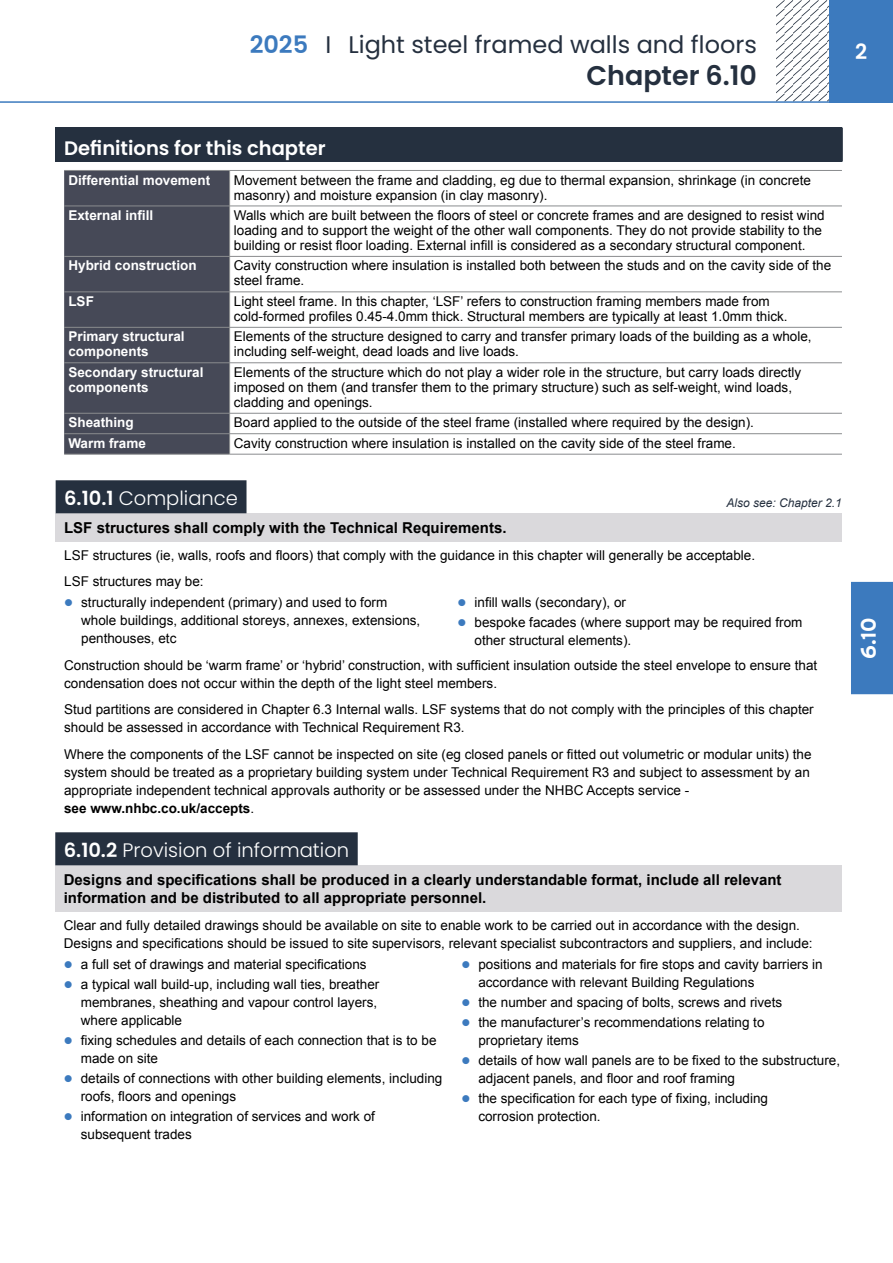
<style>
.page{position:relative;width:893px;height:1263px;background:#fff}
.page>*{position:absolute;margin:0;border:0;box-sizing:border-box;transform-origin:0 0}
.t1{font:600 27px "Poppins";color:#25303f}
.t2{font:24px "Poppins";color:#25303f}
.t3{font:700 21px "Interstate";color:#fff}
.t4{font:600 21px "Poppins";color:#fff}
.t5{font:300 19.5px "Poppins";color:#fff}
.t6{font:600 19.5px "Poppins";color:#fff}
.t7{font:700 15px/18px "Arial";color:#000}
.t8{font:13.5px/18px "Arial";color:#000}
.t9{font:700 13.5px/15px "Arial";color:#fff}
.t10{font:italic 12px "Arial";color:#25303f}
.s1{font-weight:600;color:#3c7abe}
.s2{font-weight:600}
.s3{font-weight:700}
</style>
<div class="page">
<svg style="left:776px;top:0;width:53px;height:101px"></svg>
<div style="left:829px;top:0;width:64px;height:102px;background:#3c7abe"></div>
<hr style="left:0;top:101px;width:893px;height:2px;background:#3c7abe">
<div style="left:851px;top:581px;width:42px;height:114px;background:#3c7abe"></div>
<div style="left:56px;top:128px;width:786px;height:34px;background:#25303f"></div>
<div style="left:56px;top:513px;width:786px;height:28px;background:#dad9dc"></div>
<hr style="left:55px;top:128px;width:1px;height:34px;background:#25303f">
<hr style="left:842px;top:128px;width:1px;height:34px;background:#25303f">
<svg style="left:64px;top:171px;width:165px;height:283px;background:#484b59"></svg>
<hr style="left:64px;top:170px;width:166px;height:1px;background:#8a8c8e">
<hr style="left:230px;top:170px;width:612px;height:1px;background:#8a8c8e">
<hr style="left:229px;top:171px;width:1px;height:35px;background:#8a8c8e">
<hr style="left:64px;top:206px;width:166px;height:1px;background:#8a8c8e">
<hr style="left:230px;top:206px;width:612px;height:1px;background:#8a8c8e">
<hr style="left:229px;top:206px;width:1px;height:50px;background:#8a8c8e">
<hr style="left:64px;top:256px;width:166px;height:1px;background:#8a8c8e">
<hr style="left:230px;top:256px;width:612px;height:1px;background:#8a8c8e">
<hr style="left:229px;top:257px;width:1px;height:34px;background:#8a8c8e">
<hr style="left:64px;top:291px;width:166px;height:1px;background:#8a8c8e">
<hr style="left:230px;top:291px;width:612px;height:1px;background:#8a8c8e">
<hr style="left:229px;top:292px;width:1px;height:35px;background:#8a8c8e">
<hr style="left:64px;top:327px;width:166px;height:1px;background:#8a8c8e">
<hr style="left:230px;top:327px;width:612px;height:1px;background:#8a8c8e">
<hr style="left:229px;top:328px;width:1px;height:34px;background:#8a8c8e">
<hr style="left:64px;top:362px;width:166px;height:1px;background:#8a8c8e">
<hr style="left:230px;top:362px;width:612px;height:1px;background:#8a8c8e">
<hr style="left:229px;top:363px;width:1px;height:50px;background:#8a8c8e">
<hr style="left:64px;top:413px;width:166px;height:1px;background:#8a8c8e">
<hr style="left:230px;top:413px;width:612px;height:1px;background:#8a8c8e">
<hr style="left:64px;top:433px;width:166px;height:1px;background:#8a8c8e">
<hr style="left:230px;top:433px;width:612px;height:1px;background:#8a8c8e">
<svg style="left:229px;top:414px;width:1px;height:40px"></svg>
<hr style="left:64px;top:454px;width:166px;height:1px;background:#8a8c8e">
<hr style="left:230px;top:454px;width:612px;height:1px;background:#8a8c8e">
<div style="left:56px;top:480px;width:190px;height:33px;background:#25303f"></div>
<div style="left:55px;top:865px;width:787px;height:47px;background:#dad9dc"></div>
<div style="left:55px;top:832px;width:303px;height:33px;background:#25303f"></div>
<h2 class="t2" style="left:250px;top:31px;width:509px"><span class="s1">2025</span> I Light steel framed walls and floors</h2>
<h1 class="t1" style="left:586px;top:60px;width:172px">Chapter 6.10</h1>
<h3 class="t4" style="left:855px;top:40px;width:14px">2</h3>
<h3 class="t6" style="left:64px;top:137px;width:263px">Definitions for this chapter</h3>
<p class="t9" style="left:68px;top:173px;width:143px">Differential movement</p>
<p class="t8" style="left:234px;top:172px;width:579px;line-height:15px">Movement between the frame and cladding, eg due to thermal expansion, shrinkage (in concrete masonry) and moisture expansion (in clay masonry).</p>
<p class="t9" style="left:68px;top:208px;width:86px">External infill</p>
<p class="t8" style="left:234px;top:208px;width:592px;line-height:15px">Walls which are built between the floors of steel or concrete frames and are designed to resist wind loading and to support the weight of the other wall components. They do not provide stability to the building or resist floor loading. External infill is considered as a secondary structural component.</p>
<p class="t9" style="left:68px;top:259px;width:130px">Hybrid construction</p>
<p class="t8" style="left:234px;top:258px;width:599px;line-height:15px">Cavity construction where insulation is installed both between the studs and on the cavity side of the steel frame.</p>
<p class="t9" style="left:68px;top:294px;width:27px">LSF</p>
<p class="t8" style="left:234px;top:294px;width:555px;line-height:15px">Light steel frame. In this chapter, ‘LSF’ refers to construction framing members made from cold-formed profiles 0.45-4.0mm thick. Structural members are typically at least 1.0mm thick.</p>
<p class="t9" style="left:68px;top:330px;width:118px">Primary structural components</p>
<p class="t8" style="left:234px;top:329px;width:579px;line-height:15px">Elements of the structure designed to carry and transfer primary loads of the building as a whole, including self-weight, dead loads and live loads.</p>
<p class="t9" style="left:68px;top:365px;width:137px">Secondary structural components</p>
<p class="t8" style="left:234px;top:365px;width:569px;line-height:15px">Elements of the structure which do not play a wider role in the structure, but carry loads directly imposed on them (and transfer them to the primary structure) such as self-weight, wind loads, cladding and openings.</p>
<p class="t9" style="left:68px;top:415px;width:67px">Sheathing</p>
<p class="t8" style="left:234px;top:414px;width:522px">Board applied to the outside of the steel frame (installed where required by the design).</p>
<p class="t9" style="left:68px;top:436px;width:79px">Warm frame</p>
<p class="t8" style="left:234px;top:434px;width:503px">Cavity construction where insulation is installed on the cavity side of the steel frame.</p>
<h3 class="t5" style="left:64px;top:487px;width:175px"><span class="s2">6.10.1</span> Compliance</h3>
<p class="t7" style="left:64px;top:519px;width:444px">LSF structures shall comply with the Technical Requirements.</p>
<p class="t8" style="left:64px;top:542px;width:693px;line-height:26.5px">LSF structures (ie, walls, roofs and floors) that comply with the guidance in this chapter will generally be acceptable.<br>LSF structures may be:</p>
<p class="t8" style="left:81px;top:593px;width:341px">structurally independent (primary) and used to form whole buildings, additional storeys, annexes, extensions, penthouses, etc</p>
<p class="t8" style="left:474px;top:592px;width:329px;line-height:20.1px">infill walls (secondary), or<br>bespoke facades (where support may be required from</p>
<p class="t10" style="left:726px;top:495px;width:117px">Also see: Chapter 2.1</p>
<p class="t8" style="left:64px;top:628px;width:755px;line-height:24.9px;text-indent:410px">other structural elements).<br>Construction should be ‘warm frame’ or ‘hybrid’ construction, with sufficient insulation outside the steel envelope to ensure that</p>
<p class="t8" style="left:64px;top:670px;width:751px;line-height:26.5px">condensation does not occur within the depth of the light steel members.<br>Stud partitions are considered in Chapter 6.3 Internal walls. LSF systems that do not comply with the principles of this chapter</p>
<p class="t8" style="left:64px;top:714px;width:749px;line-height:26.5px">should be assessed in accordance with Technical Requirement R3.<br>Where the components of the LSF cannot be inspected on site (eg closed panels or fitted out volumetric or modular units) the</p>
<p class="t8" style="left:64px;top:763px;width:747px">system should be treated as a proprietary building system under Technical Requirement R3 and subject to assessment by an appropriate independent technical approvals authority or be assessed under the NHBC Accepts service -<br><span class="s3">see www.nhbc.co.uk/accepts</span>.</p>
<h3 class="t5" style="left:64px;top:839px;width:287px"><span class="s2">6.10.2</span> Provision of information</h3>
<p class="t7" style="left:64px;top:871px;width:719px">Designs and specifications shall be produced in a clearly understandable format, include all relevant information and be distributed to all appropriate personnel.</p>
<p class="t8" style="left:64px;top:917px;width:750px">Clear and fully detailed drawings should be available on site to enable work to be carried out in accordance with the design.<br>Designs and specifications should be issued to site supervisors, relevant specialist subcontractors and suppliers, and include:</p>
<p class="t8" style="left:81px;top:954px;width:300px;line-height:20.1px">a full set of drawings and material specifications<br>a typical wall build-up, including wall ties, breather</p>
<p class="t8" style="left:81px;top:993px;width:298px">membranes, sheathing and vapour control layers, where applicable</p>
<p class="t8" style="left:81px;top:1031px;width:357px">fixing schedules and details of each connection that is to be made on site</p>
<p class="t8" style="left:81px;top:1070px;width:363px">details of connections with other building elements, including roofs, floors and openings</p>
<p class="t8" style="left:81px;top:1108px;width:296px">information on integration of services and work of subsequent trades</p>
<p class="t8" style="left:478px;top:955px;width:346px">positions and materials for fire stops and cavity barriers in accordance with relevant Building Regulations</p>
<p class="t8" style="left:478px;top:992px;width:305px;line-height:20.1px">the number and spacing of bolts, screws and rivets the manufacturer’s recommendations relating to</p>
<p class="t8" style="left:478px;top:1030px;width:363px;line-height:20.1px">proprietary items<br>details of how wall panels are to be fixed to the substructure,</p>
<p class="t8" style="left:478px;top:1069px;width:291px;line-height:20.1px">adjacent panels, and floor and roof framing<br>the specification for each type of fixing, including</p>
<p class="t8" style="left:478px;top:1108px;width:124px">corrosion protection.</p>
<h3 class="t3" style="left:857px;top:659px;width:43px;rotate:-90deg">6.10</h3>
</div>
